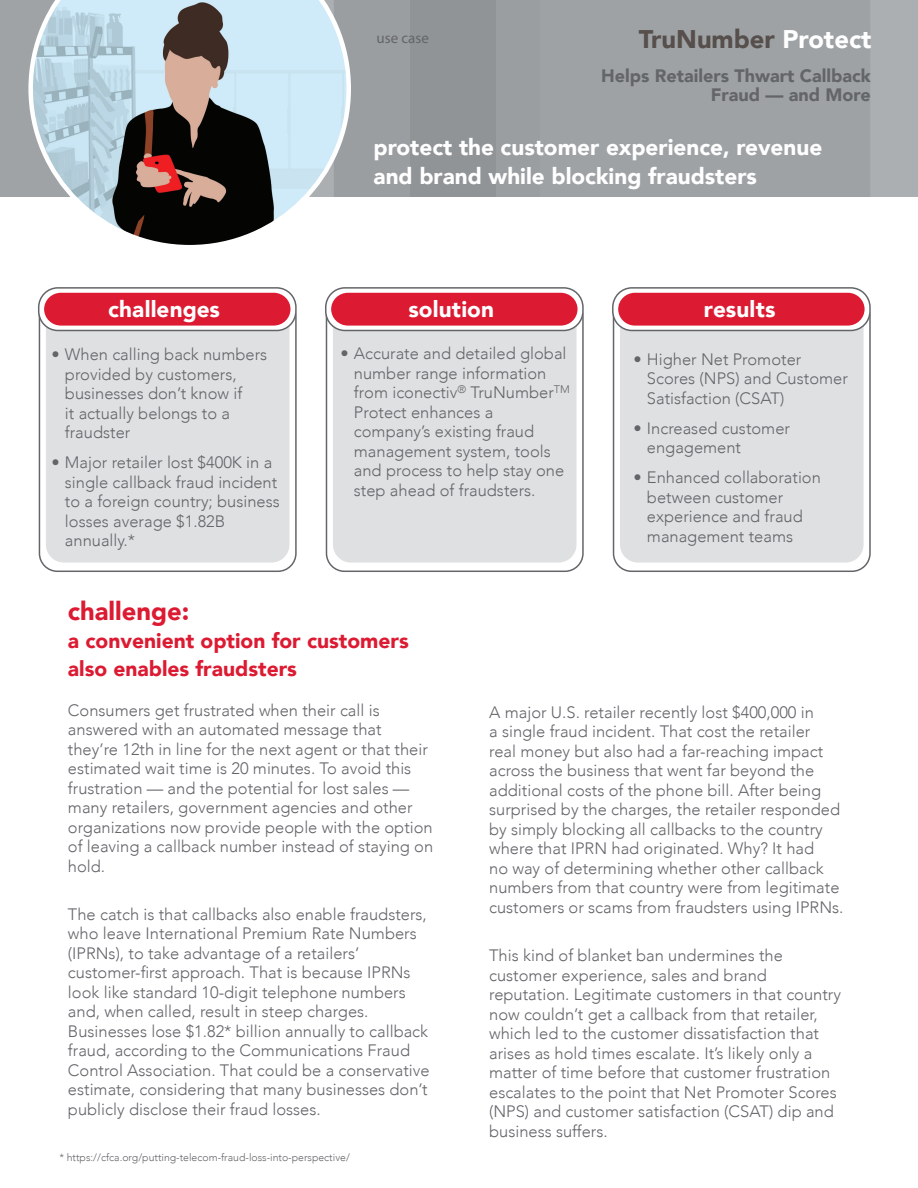
<style>
.page{position:relative;width:918px;height:1188px;background:#fff}
.page>*{position:absolute;margin:0;border:0;box-sizing:border-box;transform-origin:0 0}
.t1{font:900 25.5px "Avenir";color:#574f4c}
.Bullet{font:900 25.5px "Avenir";color:#dc1a32}
.Bullet_Headers{font:900 22.5px/28.5px "Avenir";color:#fff}
.Bullet-2{font:900 21px/28.5px "Avenir";color:#dc1a32}
.t2{font:900 18px/19.5px "Avenir";color:#646569;text-align:right}
.Bullet-3{font:300 16.5px/19.5px "Avenir";color:#646569}
.t3{font:15px "Myriad Pro";color:#646569}
.Body_Copy{font:300 10.5px "Avenir";color:#646569}
.s1{color:#fff}
</style>
<div class="page">
<div style="left:0;top:0;width:918px;height:197px;background:#acafb1"></div>
<div style="left:0;top:0;width:28px;height:197px;background:#9fa3a6"></div>
<div style="left:541px;top:0;width:329px;height:197px;background:#9ea2a5"></div>
<hr style="left:540px;top:0;width:1px;height:197px;background:#909497">
<svg style="left:351px;top:0;width:189px;height:197px;background:#95999c"></svg>
<svg style="left:28px;top:0;width:323px;height:245px"></svg>
<div style="left:39px;top:298px;width:258px;height:274px;border:2px solid #646569;border-radius:18px"></div>
<div style="left:46px;top:305px;width:243px;height:258px;background:#dfe0e1;border-radius:18px"></div>
<svg style="left:39px;top:288px;width:257px;height:42px"></svg>
<div style="left:38px;top:287px;width:259px;height:44px;border:2px solid #646569;border-radius:19px"></div>
<div style="left:44px;top:293px;width:246px;height:33px;background:#dc1a32;border-radius:17px"></div>
<div style="left:326px;top:298px;width:258px;height:274px;border:2px solid #646569;border-radius:18px"></div>
<div style="left:333px;top:305px;width:244px;height:258px;background:#dfe0e1;border-radius:18px"></div>
<svg style="left:326px;top:288px;width:257px;height:42px"></svg>
<div style="left:325px;top:287px;width:259px;height:44px;border:2px solid #646569;border-radius:19px"></div>
<div style="left:331px;top:293px;width:247px;height:33px;background:#dc1a32;border-radius:17px"></div>
<div style="left:613px;top:298px;width:258px;height:274px;border:2px solid #646569;border-radius:18px"></div>
<div style="left:620px;top:305px;width:244px;height:258px;background:#dfe0e1;border-radius:18px"></div>
<svg style="left:613px;top:288px;width:257px;height:42px"></svg>
<div style="left:612px;top:287px;width:259px;height:44px;border:2px solid #646569;border-radius:19px"></div>
<div style="left:618px;top:293px;width:247px;height:33px;background:#dc1a32;border-radius:17px"></div>
<p class="t3" style="left:377px;top:29px;width:54px">use case</p>
<p class="t1" style="left:639px;top:17px;width:234px">TruNumber <span class="s1">Protect</span></p>
<p class="t2" style="left:601px;top:65px;width:271px">Helps Retailers Thwart Callback<br>Fraud — and More</p>
<p class="Bullet_Headers" style="left:108px;top:294px;width:113px">challenges</p>
<p class="Bullet-3" style="left:65px;top:345px;width:204px;text-indent:-14px">• When calling back numbers provided by customers, businesses don’t know if<br>it actually belongs to a fraudster</p>
<p class="Bullet-3" style="left:65px;top:453px;width:216px;text-indent:-14px">• Major retailer lost $400K in a single callback fraud incident to a foreign country; business losses average $1.82B annually.*</p>
<p class="Bullet_Headers" style="left:374px;top:133px;width:450px">protect the customer experience, revenue and brand while blocking fraudsters</p>
<p class="Bullet_Headers" style="left:408px;top:294px;width:87px">solution</p>
<p class="Bullet_Headers" style="left:704px;top:294px;width:73px">results</p>
<p class="Bullet-3" style="left:354px;top:344px;width:217px;text-indent:-13px">• Accurate and detailed global number range information from iconectiv<sup>®</sup> TruNumber<sup>TM<br></sup>Protect enhances a company’s existing fraud management system, tools and process to help stay one step ahead of fraudsters.</p>
<p class="Bullet-3" style="left:647px;top:350px;width:202px;text-indent:-14px">• Higher Net Promoter<br>Scores (NPS) and Customer<br>Satisfaction (CSAT)</p>
<p class="Bullet-3" style="left:647px;top:419px;width:145px;text-indent:-14px">• Increased customer engagement</p>
<p class="Bullet-3" style="left:647px;top:468px;width:175px;text-indent:-14px">• Enhanced collaboration between customer experience and fraud management teams</p>
<p class="Bullet" style="left:68px;top:589px;width:123px">challenge:</p>
<p class="Bullet-2" style="left:68px;top:626px;width:342px">a convenient option for customers also enables fraudsters</p>
<p class="Bullet-3" style="left:68px;top:700px;width:367px">Consumers get frustrated when their call is answered with an automated message that they’re 12th in line for the next agent or that their estimated wait time is 20 minutes. To avoid this frustration — and the potential for lost sales — many retailers, government agencies and other organizations now provide people with the option of leaving a callback number instead of staying on hold.</p>
<p class="Bullet-3" style="left:68px;top:905px;width:363px">The catch is that callbacks also enable fraudsters, who leave International Premium Rate Numbers (IPRNs), to take advantage of a retailers’ customer-first approach. That is because IPRNs look like standard 10-digit telephone numbers and, when called, result in steep charges.<br>Businesses lose $1.82* billion annually to callback fraud, according to the Communications Fraud Control Association. That could be a conservative estimate, considering that many businesses don’t publicly disclose their fraud losses.</p>
<p class="Body_Copy" style="left:59px;top:1151px;width:292px">* https://cfca.org/putting-telecom-fraud-loss-into-perspective/</p>
<p class="Bullet-3" style="left:489px;top:702px;width:356px">A major U.S. retailer recently lost $400,000 in<br>a single fraud incident. That cost the retailer<br>real money but also had a far-reaching impact across the business that went far beyond the additional costs of the phone bill. After being surprised by the charges, the retailer responded by simply blocking all callbacks to the country where that IPRN had originated. Why? It had<br>no way of determining whether other callback numbers from that country were from legitimate customers or scams from fraudsters using IPRNs.</p>
<p class="Bullet-3" style="left:489px;top:946px;width:353px">This kind of blanket ban undermines the customer experience, sales and brand reputation. Legitimate customers in that country now couldn’t get a callback from that retailer, which led to the customer dissatisfaction that arises as hold times escalate. It’s likely only a matter of time before that customer frustration escalates to the point that Net Promoter Scores (NPS) and customer satisfaction (CSAT) dip and business suffers.</p>
</div>
